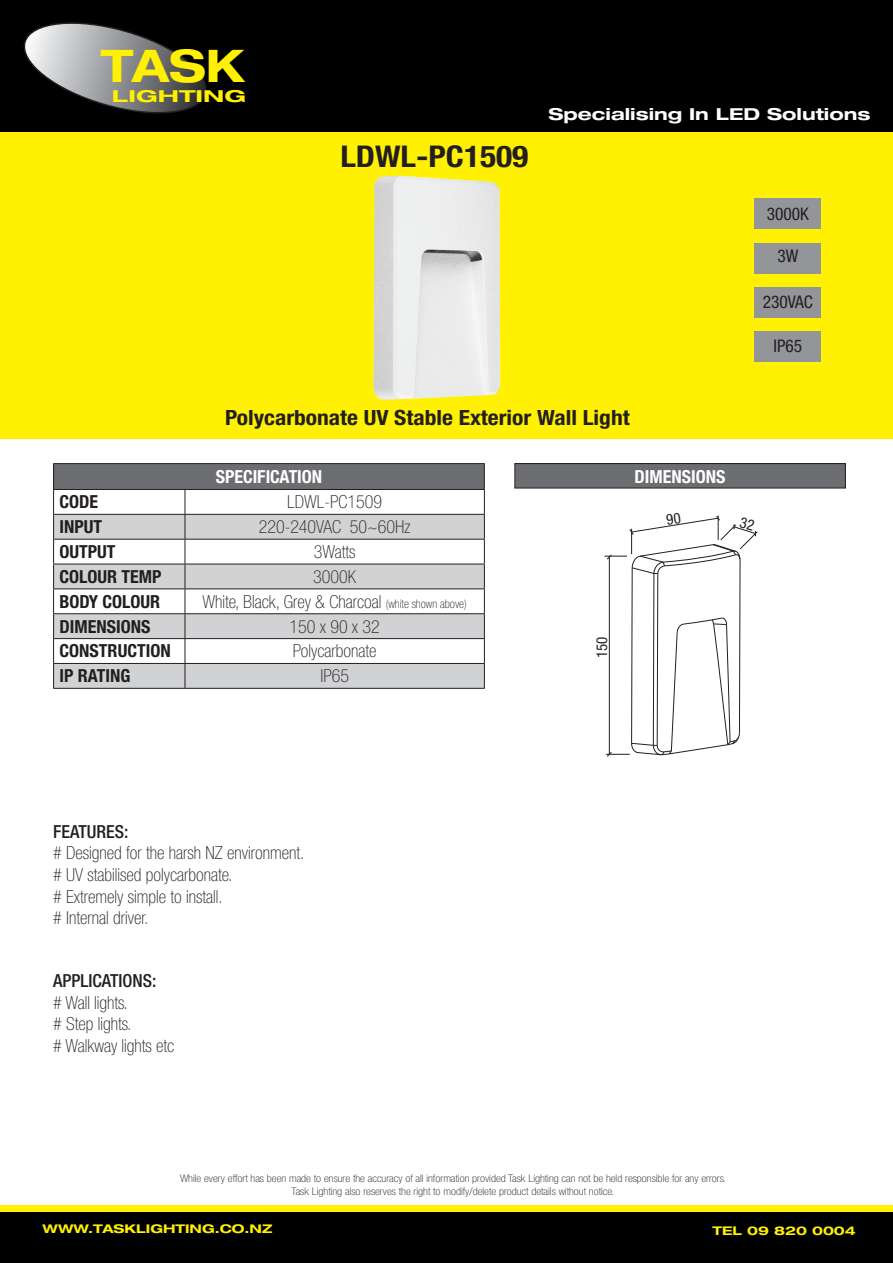
<style>
.page{position:relative;width:893px;height:1263px;background:#fff}
.page>*{position:absolute;margin:0;border:0;box-sizing:border-box;transform-origin:0 0}
.t1{font:700 expanded 45px "Helvetica Neue LT Std";color:#fff101}
.t2{font:700 condensed 30px "Helvetica Neue LT Std";color:#231f20;scale:1.12 1}
.t3{font:700 condensed 21px "Helvetica Neue LT Std";color:#231f20;scale:1.12 1}
.t4{font:100 condensed 18px/21.6px "Helvetica Neue LT Std";color:#231f20}
.t5{font:700 condensed 18px "Helvetica Neue LT Std";color:#231f20}
.t6{font:700 condensed 18px "Helvetica Neue LT Std";color:#fff}
.t7{font:500 condensed 18px "Helvetica Neue LT Std";color:#231f20}
.t8{font:condensed 17.4px "Helvetica Neue LT Std";color:#231f20}
.t9{font:700 expanded 16.5px "Helvetica Neue LT Std";color:#fff;scale:1.12 1}
.t10{font:700 expanded 16.5px "Helvetica Neue LT Std";color:#fff101;scale:1.39 1}
.t11{font:condensed 15px "Helvetica Neue LT Std";color:#231f20}
.t12{font:700 expanded 12px "Helvetica Neue LT Std";color:#fff101;scale:1.12 1}
.t13{font:100 condensed 10.5px/12.6px "Helvetica Neue LT Std";color:#231f20;text-align:center;scale:1.12 1}
.s1{font-size:12px}
</style>
<div class="page">
<div style="left:0;top:0;width:893px;height:133px;background:#000"></div>
<svg style="left:23px;top:22px;width:184px;height:92px"></svg>
<div style="left:0;top:1211px;width:893px;height:52px;background:#000"></div>
<div style="left:0;top:1205px;width:893px;height:6px;background:#fff101"></div>
<div style="left:0;top:133px;width:893px;height:306px;background:#fff101"></div>
<div style="left:54px;top:464px;width:430px;height:25px;background:#6c6d70"></div>
<svg style="left:54px;top:515px;width:430px;height:173px;fill:#d1d2d4"></svg>
<hr style="left:53px;top:539px;width:132px;height:1px;background:#231f20">
<hr style="left:185px;top:539px;width:300px;height:1px;background:#231f20">
<hr style="left:53px;top:564px;width:132px;height:1px;background:#231f20">
<hr style="left:185px;top:564px;width:300px;height:1px;background:#231f20">
<hr style="left:53px;top:588px;width:132px;height:1px;background:#231f20">
<hr style="left:185px;top:588px;width:300px;height:1px;background:#231f20">
<hr style="left:53px;top:613px;width:132px;height:1px;background:#231f20">
<hr style="left:185px;top:613px;width:300px;height:1px;background:#231f20">
<hr style="left:53px;top:638px;width:132px;height:1px;background:#231f20">
<hr style="left:185px;top:638px;width:300px;height:1px;background:#231f20">
<hr style="left:53px;top:663px;width:132px;height:1px;background:#231f20">
<hr style="left:185px;top:663px;width:300px;height:1px;background:#231f20">
<hr style="left:53px;top:688px;width:132px;height:1px;background:#231f20">
<hr style="left:185px;top:688px;width:300px;height:1px;background:#231f20">
<svg style="left:185px;top:490px;width:1px;height:198px"></svg>
<hr style="left:53px;top:463px;width:132px;height:1px;background:#231f20">
<svg style="left:53px;top:464px;width:1px;height:224px"></svg>
<hr style="left:185px;top:463px;width:300px;height:1px;background:#231f20">
<svg style="left:484px;top:464px;width:1px;height:224px"></svg>
<hr style="left:53px;top:489px;width:132px;height:1px;background:#231f20">
<hr style="left:185px;top:489px;width:300px;height:1px;background:#231f20">
<hr style="left:53px;top:514px;width:132px;height:1px;background:#231f20">
<hr style="left:185px;top:514px;width:300px;height:1px;background:#231f20">
<div style="left:515px;top:464px;width:330px;height:24px;background:#6c6d70"></div>
<div style="left:514px;top:463px;width:332px;height:25px;border:1px solid #231f20"></div>
<div style="left:755px;top:331px;width:66px;height:31px;background:#939598"></div>
<div style="left:755px;top:287px;width:66px;height:30px;background:#939598"></div>
<div style="left:755px;top:199px;width:66px;height:30px;background:#939598"></div>
<div style="left:755px;top:243px;width:66px;height:31px;background:#939598"></div>
<img style="left:373px;top:175px;width:128px;height:225px">
<svg style="left:604px;top:515px;width:154px;height:242px"></svg>
<h1 class="t1" style="left:101px;top:37px;width:146px">TASK</h1>
<p class="t10" style="left:112px;top:86px;width:98px">LIGHTING</p>
<h2 class="t2" style="left:340px;top:138px;width:169px">LDWL-PC1509</h2>
<p class="t9" style="left:548px;top:104px;width:289px">Specialising In LED Solutions</p>
<p class="t8" style="left:767px;top:204px;width:44px">3000K</p>
<p class="t8" style="left:777px;top:246px;width:22px">3W</p>
<p class="t8" style="left:763px;top:292px;width:52px">230VAC</p>
<p class="t8" style="left:773px;top:336px;width:30px">IP65</p>
<p class="t3" style="left:225px;top:404px;width:363px">Polycarbonate UV Stable Exterior Wall Light</p>
<p class="t6" style="left:216px;top:466px;width:108px">SPECIFICATION</p>
<p class="t5" style="left:60px;top:491px;width:40px">CODE</p>
<p class="t4" style="left:287px;top:491px;width:96px">LDWL-PC1509</p>
<p class="t5" style="left:60px;top:516px;width:44px">INPUT</p>
<p class="t4" style="left:259px;top:516px;width:153px">220-240VAC 50~60Hz</p>
<p class="t5" style="left:60px;top:541px;width:57px">OUTPUT</p>
<p class="t4" style="left:314px;top:541px;width:43px">3Watts</p>
<p class="t5" style="left:60px;top:566px;width:103px">COLOUR TEMP</p>
<p class="t4" style="left:313px;top:566px;width:44px">3000K</p>
<p class="t5" style="left:60px;top:590px;width:102px">BODY COLOUR</p>
<p class="t4" style="left:202px;top:590px;width:266px">White, Black, Grey &amp; Charcoal <span class="s1">(white shown above)</span></p>
<p class="t5" style="left:60px;top:615px;width:92px">DIMENSIONS</p>
<p class="t4" style="left:289px;top:615px;width:92px">150 x 90 x 32</p>
<p class="t5" style="left:60px;top:640px;width:113px">CONSTRUCTION</p>
<p class="t4" style="left:293px;top:640px;width:85px">Polycarbonate</p>
<p class="t5" style="left:60px;top:665px;width:72px">IP RATING</p>
<p class="t4" style="left:320px;top:665px;width:30px">IP65</p>
<p class="t7" style="left:53px;top:821px;width:77px">FEATURES:</p>
<p class="t4" style="left:53px;top:842px;width:253px"># Designed for the harsh NZ environment. # UV stabilised polycarbonate.<br># Extremely simple to install.<br># Internal driver.</p>
<p class="t7" style="left:53px;top:970px;width:105px">APPLICATIONS:</p>
<p class="t4" style="left:53px;top:991px;width:123px"># Wall lights.<br># Step lights.<br># Walkway lights etc</p>
<p class="t6" style="left:635px;top:466px;width:92px">DIMENSIONS</p>
<p class="t11" style="left:593px;top:658px;width:23px;rotate:-90deg">150</p>
<p class="t13" style="left:180px;top:1172px;width:489px">While every effort has been made to ensure the accuracy of all information provided Task Lighting can not be held responsible for any errors.<br>Task Lighting also reserves the right to modify/delete product details without notice.</p>
<p class="t12" style="left:43px;top:1221px;width:206px">WWW.TASKLIGHTING.CO.NZ</p>
<p class="t12" style="left:712px;top:1223px;width:130px">TEL 09 820 0004</p>
</div>
